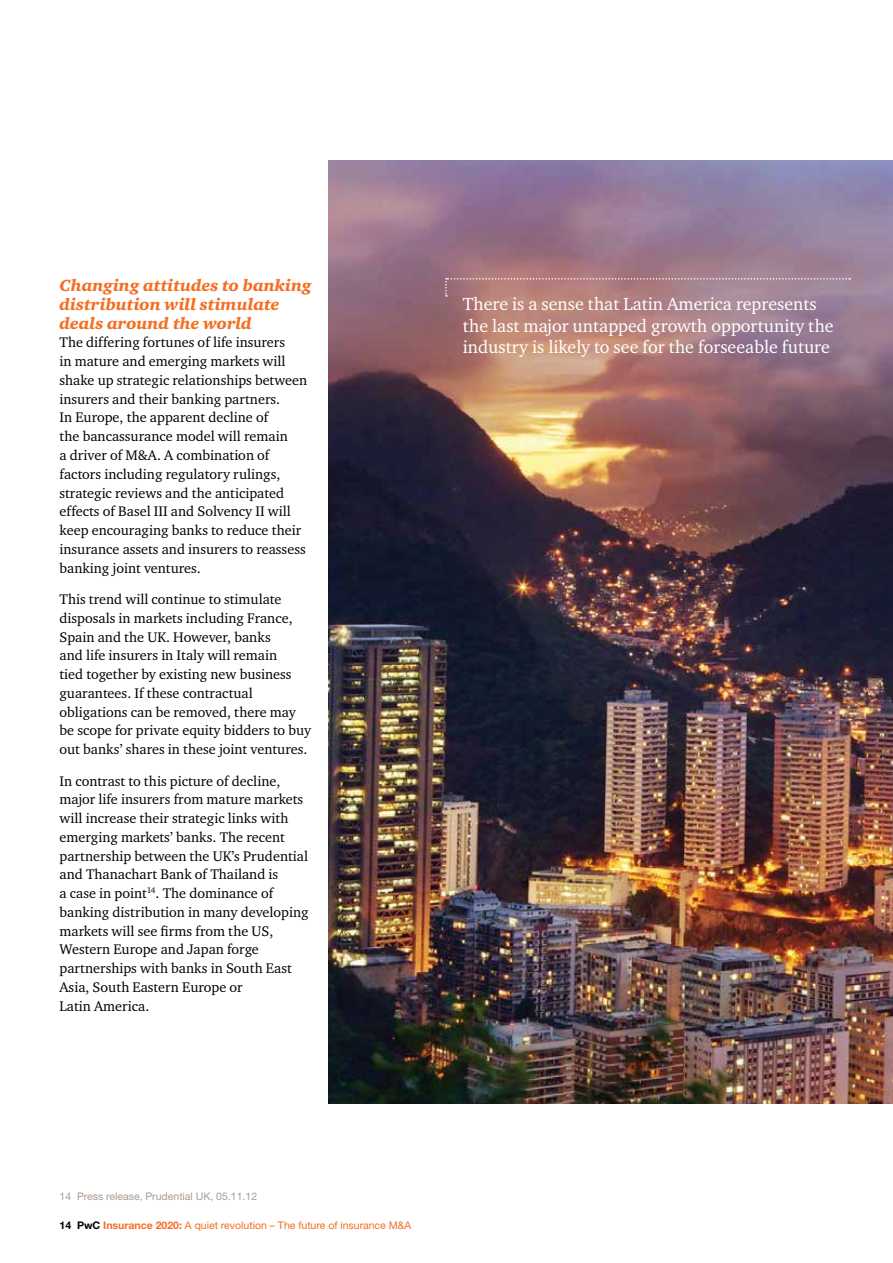
<style>
.page{position:relative;width:893px;height:1263px;background:#fff}
.page>*{position:absolute;margin:0;border:0;box-sizing:border-box;transform-origin:0 0}
.t1{font:18px/21.6px "Charter ITC";color:#fff}
.t2{font:16.5px/18.8px "Charter ITC Blac Ital";color:#f36e21}
.t3{font:14.25px/18.8px "Charter ITC";color:#000}
.t4{font:10.5px "Helvetica Neue";color:#f36e21}
.t5{font:10.5px "Helvetica Neue";color:#a89b91}
.s1{font-weight:700;color:#000}
.s2{font-weight:700}
</style>
<div class="page">
<img style="left:329px;top:160px;width:564px;height:944px">
<svg style="left:445px;top:278px;width:405px;height:19px;background:#ad858b"></svg>
<p class="t2" style="left:60px;top:276px;width:254px">Changing attitudes to banking distribution will stimulate deals around the world</p>
<p class="t3" style="left:60px;top:333px;width:249px">The differing fortunes of life insurers<br>in mature and emerging markets will shake up strategic relationships between insurers and their banking partners.<br>In Europe, the apparent decline of<br>the bancassurance model will remain<br>a driver of M&amp;A. A combination of factors including regulatory rulings, strategic reviews and the anticipated effects of Basel III and Solvency II will keep encouraging banks to reduce their insurance assets and insurers to reassess banking joint ventures.</p>
<p class="t3" style="left:60px;top:589px;width:253px">This trend will continue to stimulate disposals in markets including France, Spain and the UK. However, banks<br>and life insurers in Italy will remain<br>tied together by existing new business guarantees. If these contractual obligations can be removed, there may be scope for private equity bidders to buy out banks’ shares in these joint ventures.</p>
<p class="t3" style="left:60px;top:771px;width:251px">In contrast to this picture of decline, major life insurers from mature markets will increase their strategic links with emerging markets’ banks. The recent partnership between the UK’s Prudential and Thanachart Bank of Thailand is<br>a case in point<sup>14</sup>. The dominance of banking distribution in many developing markets will see firms from the US, Western Europe and Japan forge partnerships with banks in South East Asia, South Eastern Europe or<br>Latin America.</p>
<p class="t1" style="left:463px;top:293px;width:372px">There is a sense that Latin America represents the last major untapped growth opportunity the industry is likely to see for the forseeable future</p>
<p class="t5" style="left:60px;top:1190px;width:199px">14 Press release, Prudential UK, 05.11.12</p>
<p class="t4" style="left:60px;top:1219px;width:353px"><span class="s1">14 PwC</span> <span class="s2">Insurance 2020:</span> A quiet revolution – The future of insurance M&amp;A</p>
</div>
